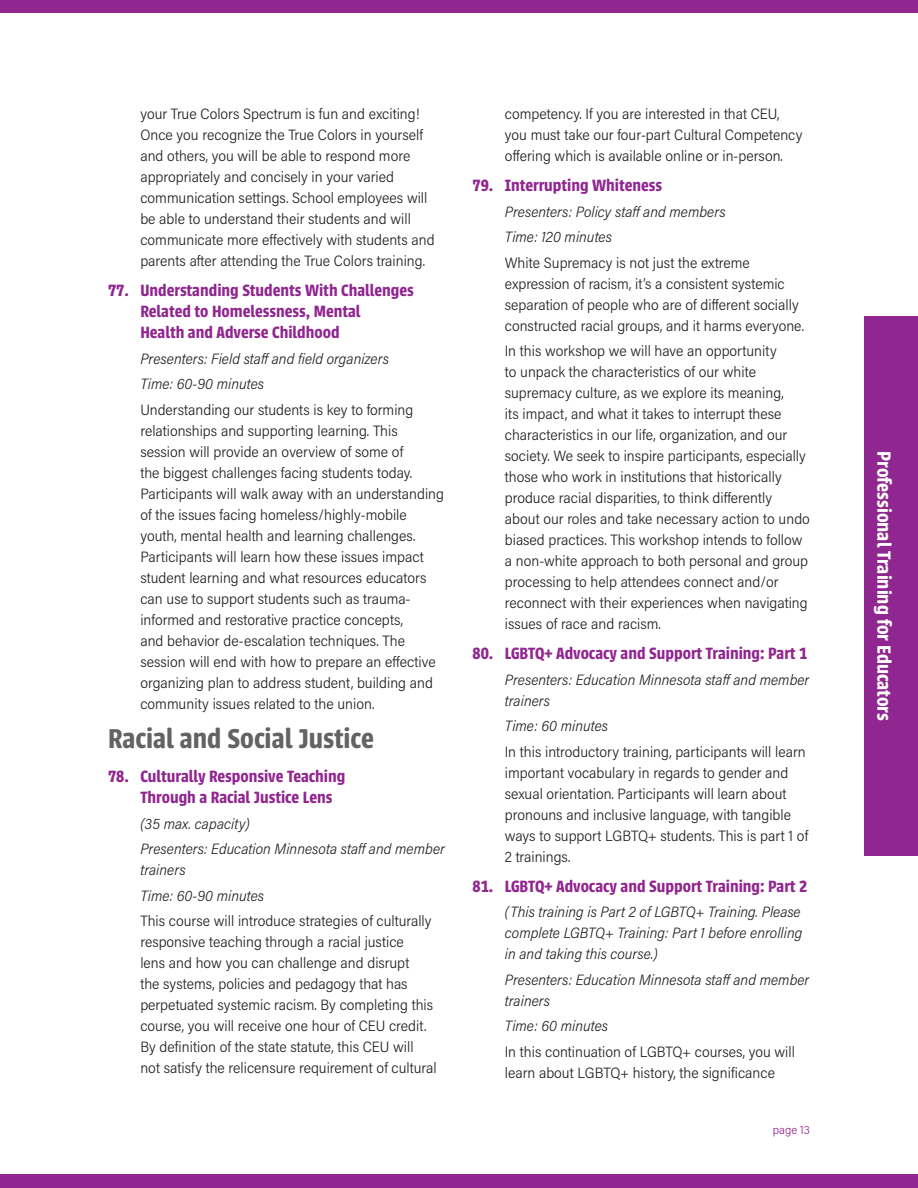
<style>
.page{position:relative;width:918px;height:1188px;background:#fff}
.page>*{position:absolute;margin:0;border:0;box-sizing:border-box;transform-origin:0 0}
._2C_Session_Headline{font:600 30px "Urbana";color:#636366}
.t1{font:600 21px "Urbana";color:#fff}
.t2{font:600 18px/21px "Urbana";color:#90268f}
._2C_Session_Text{font:300 15px/21px "Acumin Pro Semi Cond";color:#231f20}
._2C_Session_Details{font:italic 300 15px/21px "Acumin Pro Semi Cond";color:#231f20}
.t3{font:300 12px "Acumin Pro Semi Cond";color:#90268f}
</style>
<div class="page">
<div style="left:864px;top:316px;width:54px;height:540px;background:#90268f"></div>
<div style="left:0;top:0;width:918px;height:14px;background:#90268f"></div>
<div style="left:0;top:1174px;width:918px;height:14px;background:#90268f"></div>
<p class="_2C_Session_Text" style="left:140px;top:103px;width:296px">your True Colors Spectrum is fun and exciting!<br>Once you recognize the True Colors in yourself and others, you will be able to respond more appropriately and concisely in your varied communication settings. School employees will be able to understand their students and will communicate more effectively with students and parents after attending the True Colors training.</p>
<p class="t2" style="left:140px;top:280px;width:275px;text-indent:-32px">77. Understanding Students With Challenges<br>Related to Homelessness, Mental<br>Health and Adverse Childhood</p>
<p class="_2C_Session_Details" style="left:140px;top:347px;width:250px">Presenters: Field staff and field organizers</p>
<p class="_2C_Session_Details" style="left:140px;top:373px;width:125px">Time: 60-90 minutes</p>
<p class="_2C_Session_Text" style="left:140px;top:398px;width:305px">Understanding our students is key to forming relationships and supporting learning. This session will provide an overview of some of<br>the biggest challenges facing students today.<br>Participants will walk away with an understanding of the issues facing homeless/highly-mobile youth, mental health and learning challenges.<br>Participants will learn how these issues impact student learning and what resources educators can use to support students such as trauma&shy;informed and restorative practice concepts,<br>and behavior de-escalation techniques. The session will end with how to prepare an effective organizing plan to address student, building and community issues related to the union.</p>
<p class="_2C_Session_Headline" style="left:108px;top:721px;width:268px">Racial and Social Justice</p>
<p class="t2" style="left:140px;top:766px;width:206px;text-indent:-32px">78. Culturally Responsive Teaching<br>Through a Racial Justice Lens</p>
<p class="_2C_Session_Details" style="left:140px;top:812px;width:111px">(35 max. capacity)</p>
<p class="_2C_Session_Details" style="left:140px;top:838px;width:306px">Presenters: Education Minnesota staff and member trainers</p>
<p class="_2C_Session_Details" style="left:140px;top:884px;width:125px">Time: 60-90 minutes</p>
<p class="_2C_Session_Text" style="left:140px;top:910px;width:298px">This course will introduce strategies of culturally responsive teaching through a racial justice<br>lens and how you can challenge and disrupt<br>the systems, policies and pedagogy that has perpetuated systemic racism. By completing this course, you will receive one hour of CEU credit.<br>By definition of the state statute, this CEU will not satisfy the relicensure requirement of cultural</p>
<p class="_2C_Session_Text" style="left:505px;top:103px;width:299px">competency. If you are interested in that CEU, you must take our four-part Cultural Competency offering which is available online or in-person.</p>
<p class="t2" style="left:472px;top:175px;width:191px">79. Interrupting Whiteness</p>
<p class="_2C_Session_Details" style="left:505px;top:200px;width:222px">Presenters: Policy staff and members</p>
<p class="_2C_Session_Details" style="left:505px;top:226px;width:109px">Time: 120 minutes</p>
<p class="_2C_Session_Text" style="left:505px;top:251px;width:301px">White Supremacy is not just the extreme expression of racism, it’s a consistent systemic separation of people who are of different socially constructed racial groups, and it harms everyone.</p>
<p class="_2C_Session_Text" style="left:505px;top:340px;width:307px">In this workshop we will have an opportunity<br>to unpack the characteristics of our white supremacy culture, as we explore its meaning,<br>its impact, and what it takes to interrupt these characteristics in our life, organization, and our society. We seek to inspire participants, especially those who work in institutions that historically produce racial disparities, to think differently about our roles and take necessary action to undo biased practices. This workshop intends to follow a non-white approach to both personal and group processing to help attendees connect and/or reconnect with their experiences when navigating issues of race and racism.</p>
<p class="t2" style="left:472px;top:643px;width:336px">80. LGBTQ+ Advocacy and Support Training: Part 1</p>
<p class="_2C_Session_Details" style="left:505px;top:668px;width:306px">Presenters: Education Minnesota staff and member trainers</p>
<p class="_2C_Session_Details" style="left:505px;top:715px;width:105px">Time: 60 minutes</p>
<p class="_2C_Session_Text" style="left:505px;top:740px;width:305px">In this introductory training, participants will learn important vocabulary in regards to gender and sexual orientation. Participants will learn about pronouns and inclusive language, with tangible ways to support LGBTQ+ students. This is part 1 of 2 trainings.</p>
<p class="t2" style="left:472px;top:876px;width:336px">81. LGBTQ+ Advocacy and Support Training: Part 2</p>
<p class="_2C_Session_Details" style="left:505px;top:901px;width:299px;text-align:justify">(This training is Part 2 of LGBTQ+ Training. Please complete LGBTQ+ Training: Part 1 before enrolling in and taking this course.)</p>
<p class="_2C_Session_Details" style="left:505px;top:968px;width:306px">Presenters: Education Minnesota staff and member trainers</p>
<p class="_2C_Session_Details" style="left:505px;top:1015px;width:105px">Time: 60 minutes</p>
<p class="_2C_Session_Text" style="left:505px;top:1040px;width:292px">In this continuation of LGBTQ+ courses, you will learn about LGBTQ+ history, the significance</p>
<p class="t3" style="left:773px;top:1122px;width:39px">page 13</p>
<h2 class="t1" style="left:896px;top:451px;width:271px;rotate:90deg">Professional Training for Educators</h2>
</div>
